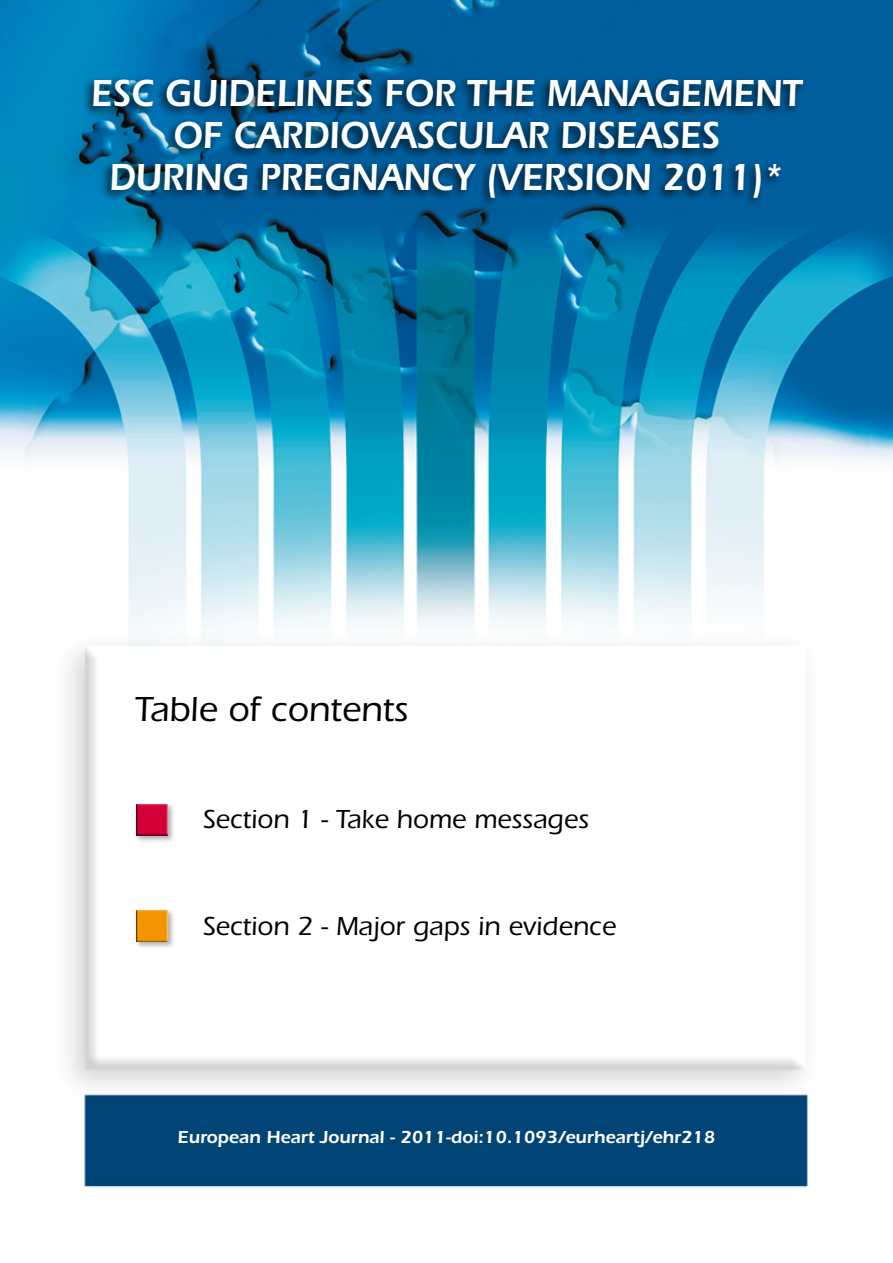
<style>
.page{position:relative;width:893px;height:1263px;background:#fff}
.page>*{position:absolute;margin:0;border:0;box-sizing:border-box;transform-origin:0 0}
.t1{font:600 39px/42px "Itc Eras";color:#fff;text-align:center;scale:.9 1}
.t2{font:500 36px "Itc Eras";color:#000}
.t3{font:500 27px "Itc Eras";color:#000}
.t4{font:600 18px "Itc Eras";color:#fff}
</style>
<div class="page">
<img style="left:0;top:0;width:893px;height:1187px">
<div style="left:81px;top:75px;width:726px;height:134px;background:#000;opacity:.75"></div>
<div style="left:134px;top:802px;width:41px;height:41px;background:#000;opacity:.3"></div>
<div style="left:136px;top:802px;width:34px;height:34px;background:#fff;opacity:.75"></div>
<div style="left:136px;top:802px;width:33px;height:34px;background:#000;opacity:.75"></div>
<div style="left:134px;top:908px;width:41px;height:41px;background:#000;opacity:.3"></div>
<div style="left:136px;top:908px;width:34px;height:34px;background:#fff;opacity:.75"></div>
<div style="left:136px;top:908px;width:33px;height:34px;background:#000;opacity:.75"></div>
<p class="t1" style="left:91px;top:72px;width:792px">ESC GUIDELINES FOR THE MANAGEMENT<br>OF CARDIOVASCULAR DISEASES<br>DURING PREGNANCY (VERSION 2011)*</p>
<p class="t2" style="left:135px;top:689px;width:275px">Table of contents</p>
<p class="t3" style="left:203px;top:804px;width:388px">Section 1 - Take home messages</p>
<p class="t3" style="left:203px;top:910px;width:415px">Section 2 - Major gaps in evidence</p>
<p class="t4" style="left:178px;top:1127px;width:539px">EUROPEAN HEART JOURNAL - 2011-DOI:10.1093/EURHEARTJ/EHR218</p>
</div>
